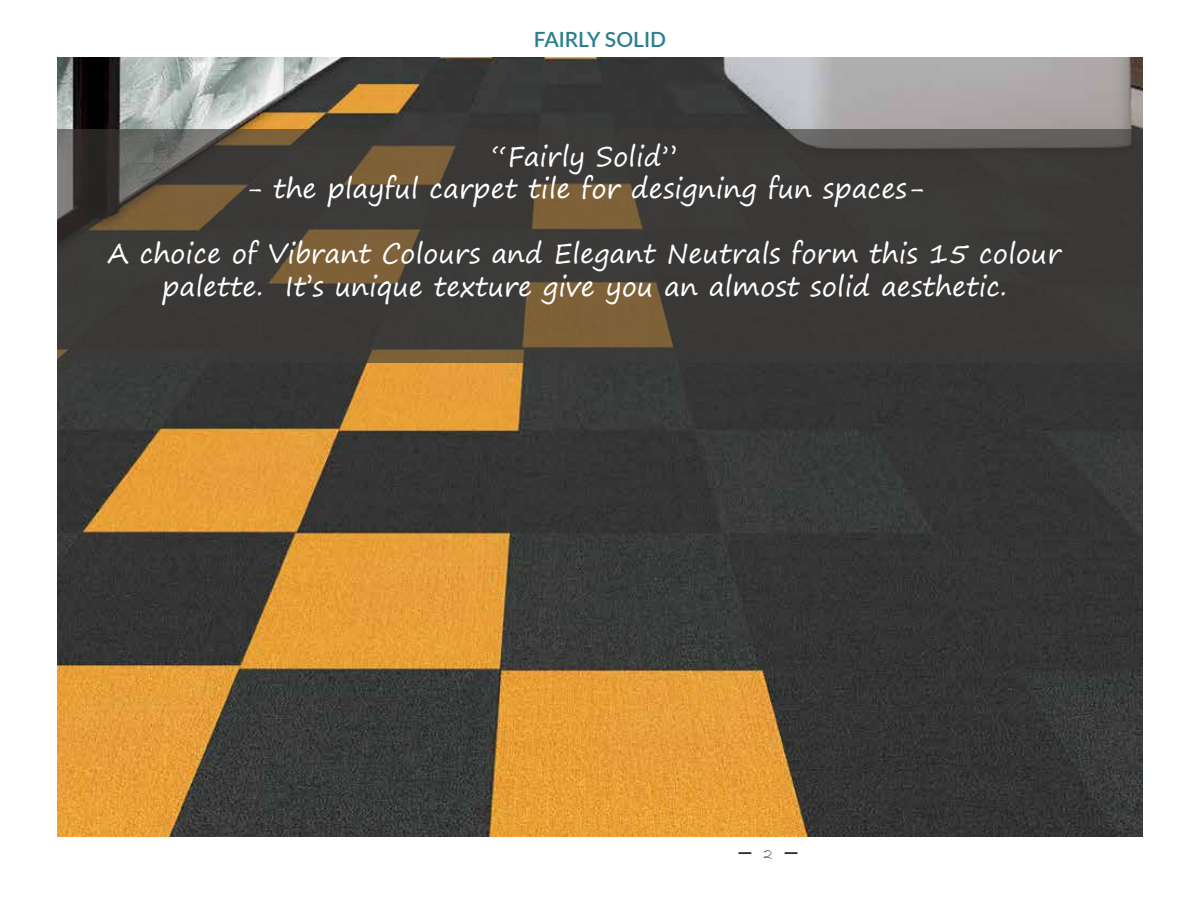
<style>
.page{position:relative;width:1200px;height:900px;background:#fff}
.page>*{position:absolute;margin:0;border:0;box-sizing:border-box;transform-origin:0 0}
.t1{font:27px/32.4px "Segoe Print";color:#fff;text-align:center}
.t2{font:600 21px "Lato";color:#2a7f8e}
.t3{font:15px "Bradley Hand ITC";color:#000}
</style>
<div class="page">
<img style="left:57px;top:58px;width:1086px;height:778px">
<svg style="left:57px;top:129px;width:1086px;height:234px;background:#444039"></svg>
<svg style="left:738px;top:852px;width:13px;height:2px"></svg>
<svg style="left:785px;top:852px;width:13px;height:2px"></svg>
<p class="t2" style="left:534px;top:25px;width:134px">FAIRLY SOLID</p>
<p class="t1" style="left:492px;top:140px;width:187px">“Fairly Solid”</p>
<p class="t1" style="left:245px;top:172px;width:681px">- the playful carpet tile for designing fun spaces-</p>
<p class="t1" style="left:108px;top:237px;width:955px">A choice of Vibrant Colours and Elegant Neutrals form this 15 colour palette. It’s unique texture give you an almost solid aesthetic.</p>
<p class="t3" style="left:764px;top:844px;width:10px">2</p>
</div>
